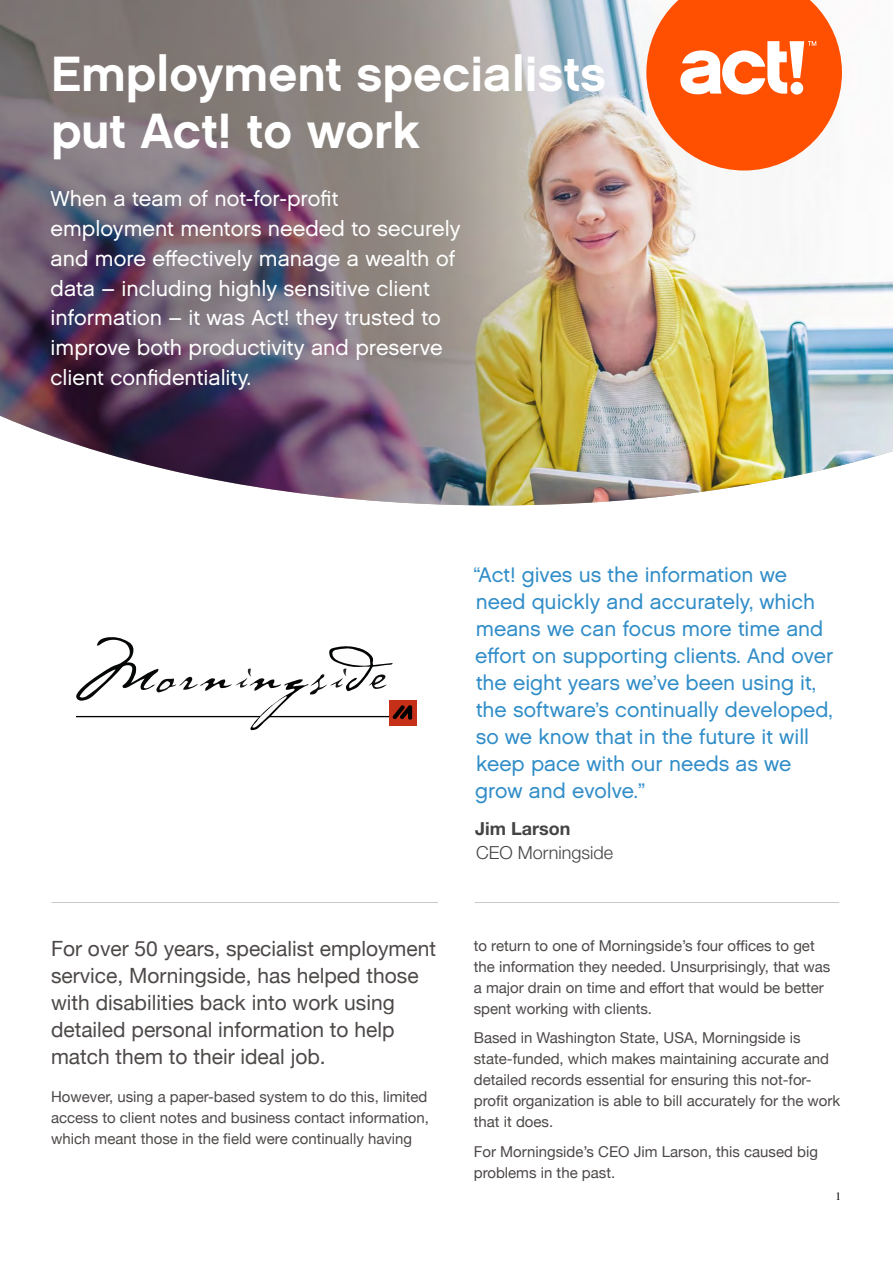
<style>
.page{position:relative;width:893px;height:1263px;background:#fff}
.page>*{position:absolute;margin:0;border:0;box-sizing:border-box;transform-origin:0 0}
.t1{font:49.5px/56.8px "Chalet New York Nineteen Sixty";color:#fff}
.t2{font:21.6px/29.8px "Chalet London Nineteen Sixty";color:#fff}
.t3{font:21px/27px "Chalet London Nineteen Sixty";color:#308dc8}
.t4{font:21px/27px "Helvetica Neue";color:#4d4948}
.t5{font:300 18px "Helvetica Neue";color:#444}
.t6{font:700 18px "Helvetica Neue";color:#444}
.t7{font:15px/21px "Helvetica Neue";color:#4d4948}
.t8{font:11.25px "Times";color:#000}
</style>
<div class="page">
<div style="left:389px;top:700px;width:28px;height:26px;background:#c63018"></div>
<svg style="left:76px;top:637px;width:336px;height:93px"></svg>
<img style="left:0;top:0;width:893px;height:505px">
<hr style="left:475px;top:902px;width:364px;height:1px;background:#cac7c7">
<hr style="left:52px;top:902px;width:386px;height:1px;background:#cac7c7">
<svg style="left:646px;top:0;width:196px;height:170px"></svg>
<h1 class="t1" style="left:51px;top:45px;width:557px">Employment specialists put Act! to work</h1>
<p class="t2" style="left:51px;top:183px;width:412px">When a team of not-for-profit employment mentors needed to securely and more effectively manage a wealth of data – including highly sensitive client information – it was Act! they trusted to improve both productivity and preserve client confidentiality.</p>
<h3 class="t4" style="left:51px;top:936px;width:387px">For over 50 years, specialist employment service, Morningside, has helped those with disabilities back into work using detailed personal information to help match them to their ideal job.</h3>
<p class="t7" style="left:51px;top:1087px;width:379px;text-align:justify">However, using a paper-based system to do this, limited access to client notes and business contact information, which meant those in the field were continually having</p>
<p class="t3" style="left:473px;top:561px;width:362px">“Act! gives us the information we need quickly and accurately, which means we can focus more time and effort on supporting clients. And over the eight years we’ve been using it, the software’s continually developed, so we know that in the future it will keep pace with our needs as we grow and evolve.”</p>
<p class="t6" style="left:475px;top:818px;width:97px">Jim Larson</p>
<p class="t5" style="left:476px;top:842px;width:139px">CEO Morningside</p>
<p class="t7" style="left:474px;top:936px;width:358px">to return to one of Morningside’s four offices to get the information they needed. Unsurprisingly, that was a major drain on time and effort that would be better spent working with clients.</p>
<p class="t7" style="left:474px;top:1028px;width:368px">Based in Washington State, USA, Morningside is state-funded, which makes maintaining accurate and detailed records essential for ensuring this not-for&shy;profit organization is able to bill accurately for the work that it does.</p>
<p class="t7" style="left:474px;top:1142px;width:346px">For Morningside’s CEO Jim Larson, this caused big problems in the past.</p>
<p class="t8" style="left:835px;top:1186px;width:7px">1</p>
</div>
